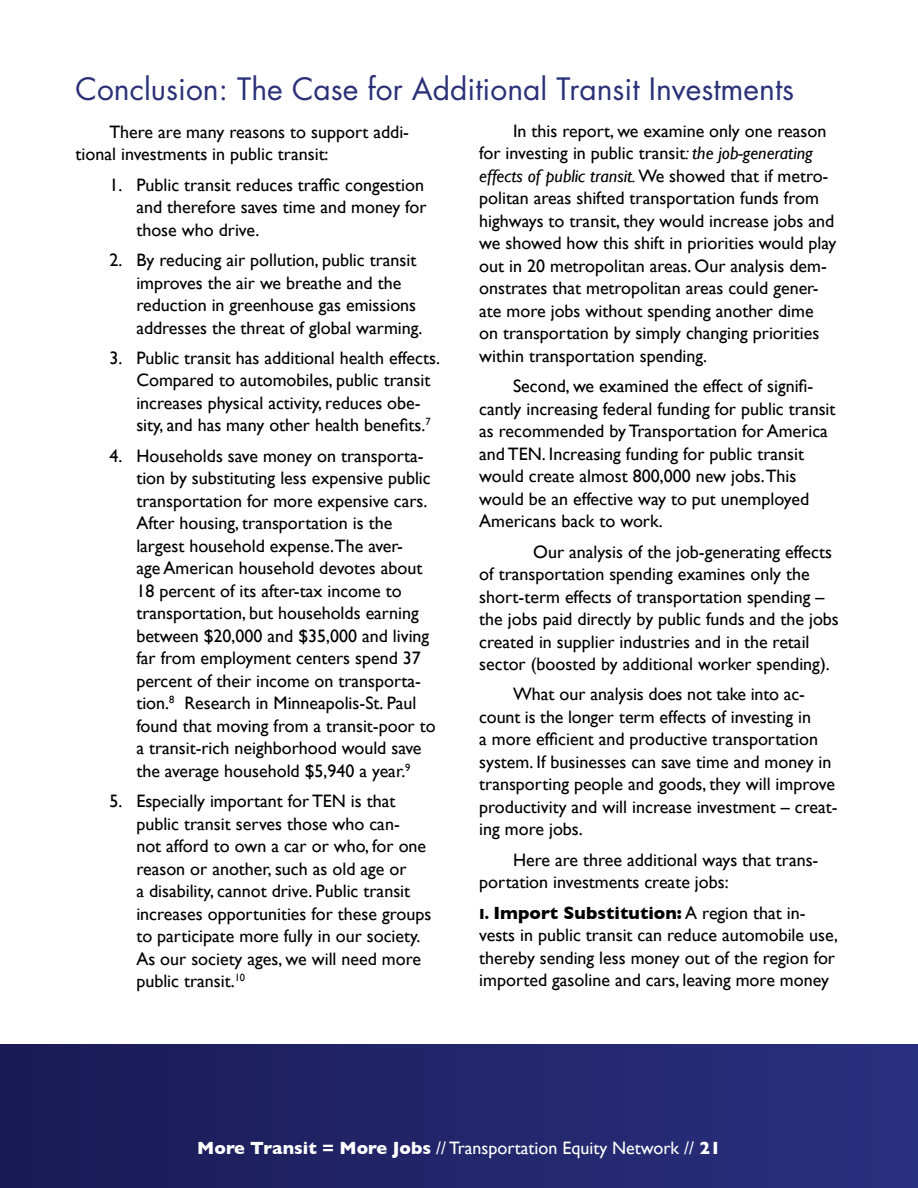
<style>
.page{position:relative;width:918px;height:1188px;background:#fff}
.page>*{position:absolute;margin:0;border:0;box-sizing:border-box;transform-origin:0 0}
.t1{font:30px "Futura Std";color:#2a3177}
.t2{font:18px/22.5px "Gill Sans";color:#000}
.t3{font:18px "Gill Sans";color:#fff}
.s1{font-style:italic}
.s2{font-weight:700;font-size:15px}
.s3{font-weight:700}
</style>
<div class="page">
<div style="left:0;top:1044px;width:918px;height:144px;background:linear-gradient(to right,#1a1a54,#29307f)"></div>
<h1 class="t1" style="left:76px;top:70px;width:720px">Conclusion: The Case for Additional Transit Investments</h1>
<p class="t2" style="left:76px;top:120px;width:335px;text-indent:34px">There are many reasons to support addi&shy;tional investments in public transit:</p>
<p class="t2" style="left:136px;top:173px;width:292px;text-indent:-27px">1. Public transit reduces traffic congestion and therefore saves time and money for those who drive.</p>
<p class="t2" style="left:136px;top:248px;width:288px;text-indent:-27px">2. By reducing air pollution, public transit improves the air we breathe and the reduction in greenhouse gas emissions addresses the threat of global warming.</p>
<p class="t2" style="left:136px;top:346px;width:305px;text-indent:-27px">3. Public transit has additional health effects.<br>Compared to automobiles, public transit increases physical activity, reduces obe&shy;sity, and has many other health benefits.<sup>7</sup></p>
<p class="t2" style="left:136px;top:444px;width:301px;text-indent:-27px">4. Households save money on transporta&shy;tion by substituting less expensive public transportation for more expensive cars.<br>After housing, transportation is the largest household expense.The aver-<br>age American household devotes about 18 percent of its after-tax income to transportation, but households earning between $20,000 and $35,000 and living far from employment centers spend 37 percent of their income on transporta&shy;tion.<sup>8</sup> Research in Minneapolis-St. Paul found that moving from a transit-poor to a transit-rich neighborhood would save the average household $5,940 a year.<sup>9</sup></p>
<p class="t2" style="left:136px;top:789px;width:296px;text-indent:-27px">5. Especially important for TEN is that public transit serves those who can-<br>not afford to own a car or who, for one reason or another, such as old age or<br>a disability, cannot drive. Public transit increases opportunities for these groups to participate more fully in our society.<br>As our society ages, we will need more public transit.<sup>10</sup></p>
<p class="t2" style="left:479px;top:119px;width:359px;text-indent:34px">In this report, we examine only one reason for investing in public transit<span class="s1">: the job-generating effects of public transit.</span> We showed that if metro&shy;politan areas shifted transportation funds from highways to transit, they would increase jobs and we showed how this shift in priorities would play out in 20 metropolitan areas. Our analysis dem&shy;onstrates that metropolitan areas could gener&shy;ate more jobs without spending another dime on transportation by simply changing priorities within transportation spending.</p>
<p class="t2" style="left:479px;top:375px;width:358px;text-indent:34px">Second, we examined the effect of signifi&shy;cantly increasing federal funding for public transit as recommended by Transportation for America and TEN. Increasing funding for public transit would create almost 800,000 new jobs.This would be an effective way to put unemployed Americans back to work.</p>
<p class="t2" style="left:479px;top:540px;width:361px;text-indent:54px">Our analysis of the job-generating effects of transportation spending examines only the short-term effects of transportation spending – the jobs paid directly by public funds and the jobs created in supplier industries and in the retail sector (boosted by additional worker spending).</p>
<p class="t2" style="left:479px;top:683px;width:360px;text-indent:34px">What our analysis does not take into ac&shy;count is the longer term effects of investing in<br>a more efficient and productive transportation system. If businesses can save time and money in transporting people and goods, they will improve productivity and will increase investment – creat&shy;ing more jobs.</p>
<p class="t2" style="left:479px;top:848px;width:341px;text-indent:34px">Here are three additional ways that trans&shy;portation investments create jobs:</p>
<p class="t2" style="left:479px;top:901px;width:360px"><span class="s2">I.</span> <span class="s3">Import Substitution:</span> A region that in&shy;vests in public transit can reduce automobile use, thereby sending less money out of the region for imported gasoline and cars, leaving more money</p>
<p class="t3" style="left:197px;top:1138px;width:525px"><span class="s3">More Transit = More Jobs</span> // Transportation Equity Network // <span class="s3">21</span></p>
</div>
